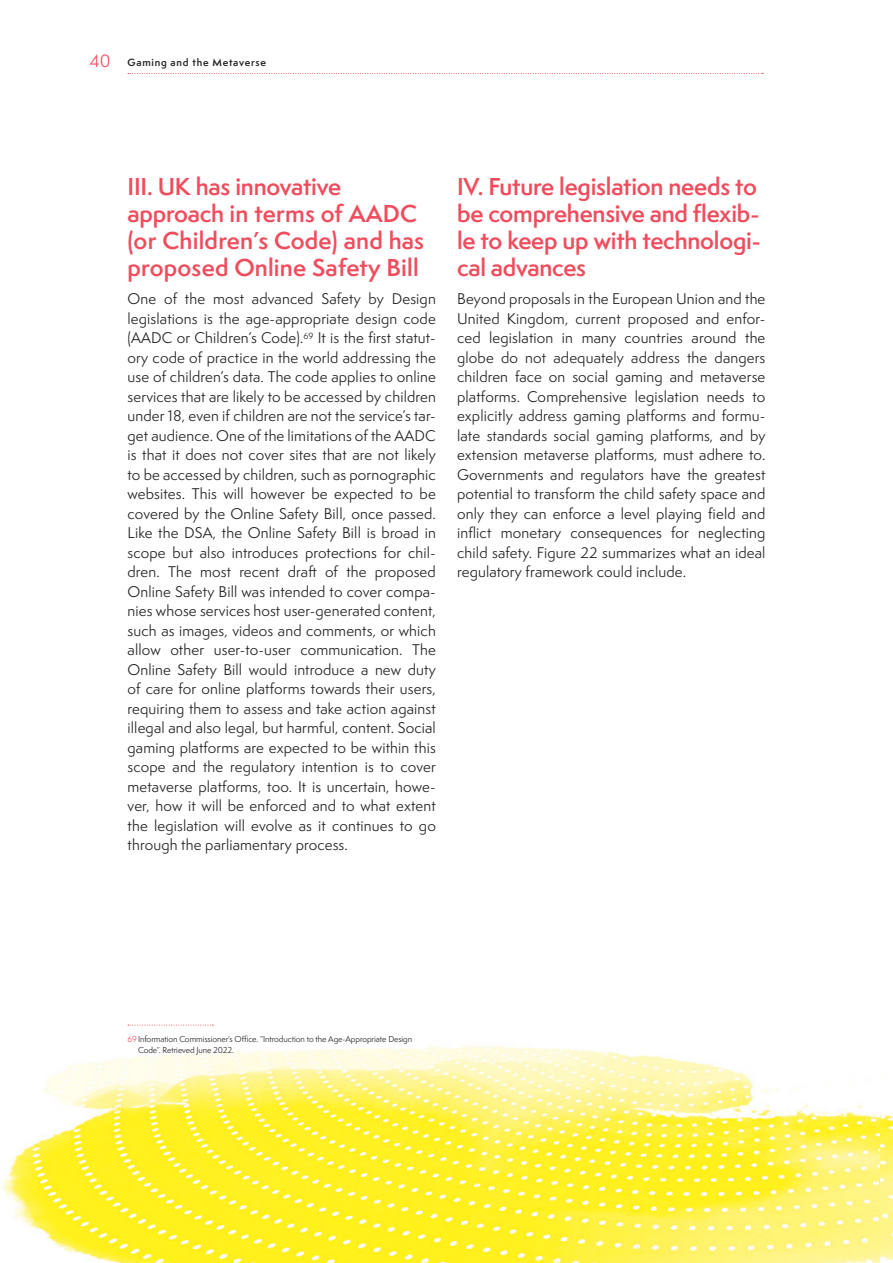
<style>
.page{position:relative;width:893px;height:1263px;background:#fff}
.page>*{position:absolute;margin:0;border:0;box-sizing:border-box;transform-origin:0 0}
.t1{font:600 22.5px/27px "Semplicita Pro";letter-spacing:.01em;color:#ef4d5d}
.t2{font:600 22.5px/27px "Semplicita Pro";letter-spacing:-.01em;color:#ef4d5d}
.t3{font:14.25px/19.5px "Semplicita Pro";letter-spacing:.01em;color:#231f20;text-align:justify}
.t4{font:600 9.6px "Semplicita Pro";letter-spacing:.08em;color:#231f20}
.t5{font:7.95px/10.5px "Semplicita Pro";letter-spacing:-.01em;color:#231f20}
.s1{font-weight:400;font-size:16.5px;color:#ef4d5d}
.s2{color:#ef4d5d}
</style>
<div class="page">
<img style="left:2px;top:73px;width:878px;height:1190px">
<img style="left:880px;top:1115px;width:13px;height:146px">
<svg style="left:128px;top:73px;width:635px;height:1px"></svg>
<svg style="left:128px;top:1025px;width:85px;height:1px"></svg>
<p class="t4" style="left:90px;top:56px;width:178px"><span class="s1">40</span> Gaming and the Metaverse</p>
<h1 class="t1" style="left:128px;top:173px;width:298px">III. UK has innovative approach in terms of AADC (or Children’s Code) and has proposed Online Safety Bill</h1>
<p class="t3" style="left:128px;top:289px;width:310px">One of the most advanced Safety by Design legislations is the age-appropriate design code (AADC or Children’s Code).<sup>69</sup> It is the first statut&shy;ory code of practice in the world addressing the use of children’s data. The code applies to online services that are likely to be accessed by children under 18, even if children are not the service’s tar&shy;get audience. One of the limitations of the AADC is that it does not cover sites that are not likely to be accessed by children, such as pornographic websites. This will however be expected to be covered by the Online Safety Bill, once passed.<br>Like the DSA, the Online Safety Bill is broad in scope but also introduces protections for chil&shy;dren. The most recent draft of the proposed Online Safety Bill was intended to cover compa&shy;nies whose services host user-generated content, such as images, videos and comments, or which allow other user-to-user communication. The Online Safety Bill would introduce a new duty of care for online platforms towards their users, requiring them to assess and take action against illegal and also legal, but harmful, content. Social gaming platforms are expected to be within this scope and the regulatory intention is to cover metaverse platforms, too. It is uncertain, howe&shy;ver, how it will be enforced and to what extent the legislation will evolve as it continues to go through the parliamentary process.</p>
<h1 class="t2" style="left:457px;top:173px;width:306px">IV. Future legislation needs to be comprehensive and flexib&shy;le to keep up with technologi&shy;cal advances</h1>
<p class="t3" style="left:457px;top:289px;width:310px">Beyond proposals in the European Union and the United Kingdom, current proposed and enfor&shy;ced legislation in many countries around the globe do not adequately address the dangers children face on social gaming and metaverse platforms. Comprehensive legislation needs to explicitly address gaming platforms and formu&shy;late standards social gaming platforms, and by extension metaverse platforms, must adhere to.<br>Governments and regulators have the greatest potential to transform the child safety space and only they can enforce a level playing field and inflict monetary consequences for neglecting child safety. Figure 22 summarizes what an ideal regulatory framework could include.</p>
<p class="t5" style="left:138px;top:1034px;width:275px;text-indent:-11px"><span class="s2">69</span>Information Commissioner’s Office. “Introduction to the Age-Appropriate Design<br>Code”. Retrieved June 2022.</p>
</div>
